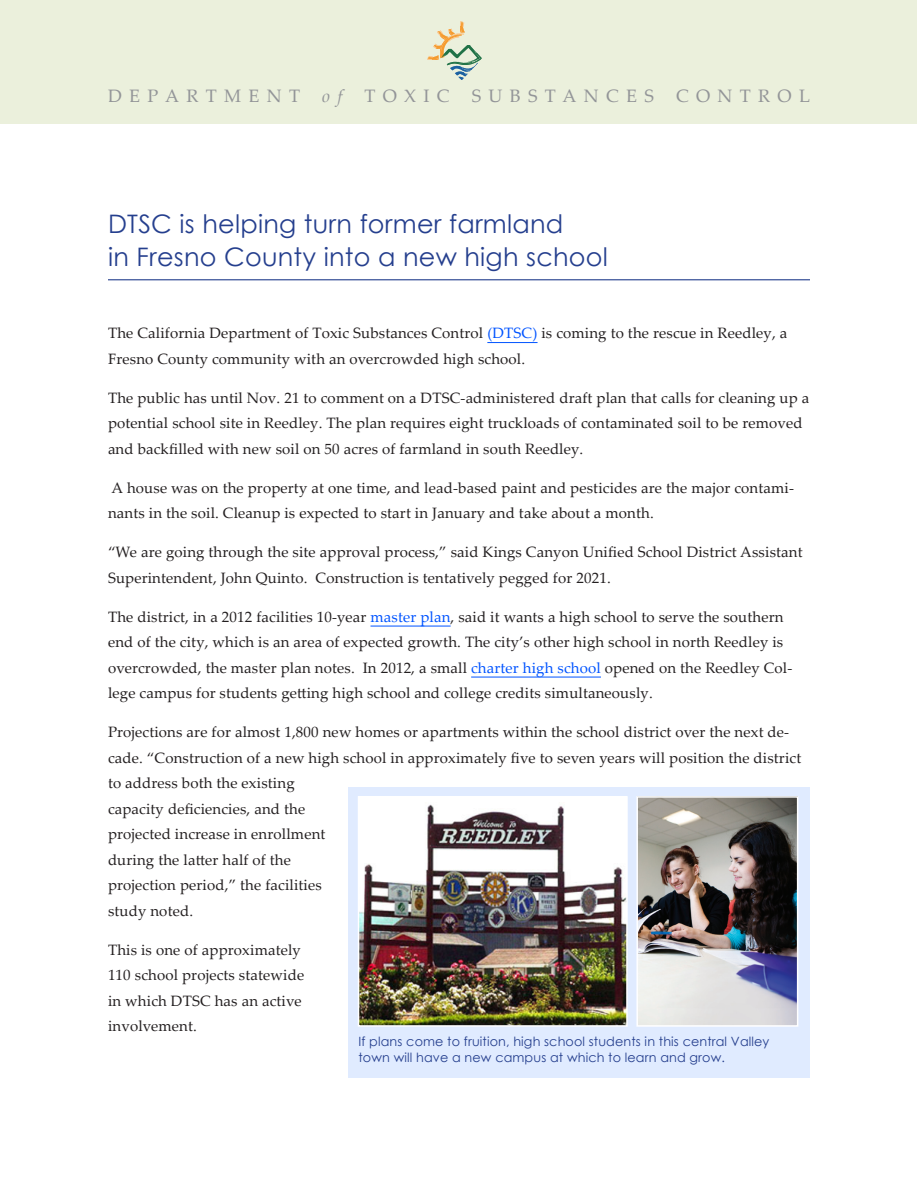
<style>
.page{position:relative;width:918px;height:1188px;background:#fff}
.page>*{position:absolute;margin:0;border:0;box-sizing:border-box;transform-origin:0 0}
.Head_Century{font:25.5px/33px "Century Gothic";letter-spacing:.01em;color:#253f8e}
.t1{font:18px "Palatino Linotype";color:#939598}
.Body{font:15px/25.5px "Palatino Linotype";letter-spacing:.01em;color:#231f20}
.photo_caption{font:12.75px/16.5px "Century Gothic";letter-spacing:.01em;color:#253f8e}
.s1{font-style:italic}
.s2{color:#0054ff}
</style>
<div class="page">
<div style="left:1px;top:1px;width:916px;height:123px;background:#ebf0dc"></div>
<svg style="left:427px;top:21px;width:54px;height:59px"></svg>
<hr style="left:108px;top:279px;width:702px;height:1px;background:#253f8e">
<hr style="left:487px;top:342px;width:51px;height:1px;background:#0054ff">
<hr style="left:371px;top:626px;width:80px;height:1px;background:#0054ff">
<hr style="left:471px;top:677px;width:130px;height:1px;background:#0054ff">
<div style="left:348px;top:787px;width:462px;height:291px;background:#e0ebff"></div>
<img style="left:361px;top:799px;width:264px;height:225px">
<div style="left:358px;top:796px;width:270px;height:231px;border:2px solid #fff"></div>
<img style="left:639px;top:799px;width:156px;height:225px">
<div style="left:636px;top:796px;width:162px;height:231px;border:2px solid #fff"></div>
<p class="t1" style="left:108px;top:83px;width:704px">D E P A R T M E N T <span class="s1">o f</span> T O X I C S U B S T A N C E S C O N T R O L</p>
<p class="Head_Century" style="left:108px;top:207px;width:501px">DTSC is helping turn former farmland<br>in Fresno County into a new high school</p>
<p class="Body" style="left:108px;top:320px;width:681px">The California Department of Toxic Substances Control <span class="s2">(DTSC)</span> is coming to the rescue in Reedley, a<br>Fresno County community with an overcrowded high school.</p>
<p class="Body" style="left:108px;top:384px;width:703px">The public has until Nov. 21 to comment on a DTSC-administered draft plan that calls for cleaning up a potential school site in Reedley. The plan requires eight truckloads of contaminated soil to be removed and backfilled with new soil on 50 acres of farmland in south Reedley.</p>
<p class="Body" style="left:108px;top:474px;width:687px">A house was on the property at one time, and lead-based paint and pesticides are the major contami&shy;nants in the soil. Cleanup is expected to start in January and take about a month.</p>
<p class="Body" style="left:108px;top:539px;width:696px">“We are going through the site approval process,” said Kings Canyon Unified School District Assistant<br>Superintendent, John Quinto. Construction is tentatively pegged for 2021.</p>
<p class="Body" style="left:108px;top:603px;width:686px">The district, in a 2012 facilities 10-year <span class="s2">master plan</span>, said it wants a high school to serve the southern end of the city, which is an area of expected growth. The city’s other high school in north Reedley is overcrowded, the master plan notes. In 2012, a small <span class="s2">charter high school</span> opened on the Reedley Col&shy;lege campus for students getting high school and college credits simultaneously.</p>
<p class="Body" style="left:108px;top:719px;width:695px">Projections are for almost 1,800 new homes or apartments within the school district over the next de&shy;cade. “Construction of a new high school in approximately five to seven years will position the district to address both the existing<br>capacity deficiencies, and the<br>projected increase in enrollment<br>during the latter half of the<br>projection period,” the facilities<br>study noted.</p>
<p class="Body" style="left:108px;top:936px;width:198px">This is one of approximately<br>110 school projects statewide in which DTSC has an active involvement.</p>
<p class="photo_caption" style="left:359px;top:1032px;width:412px">If plans come to fruition, high school students in this central Valley town will have a new campus at which to learn and grow.</p>
</div>
